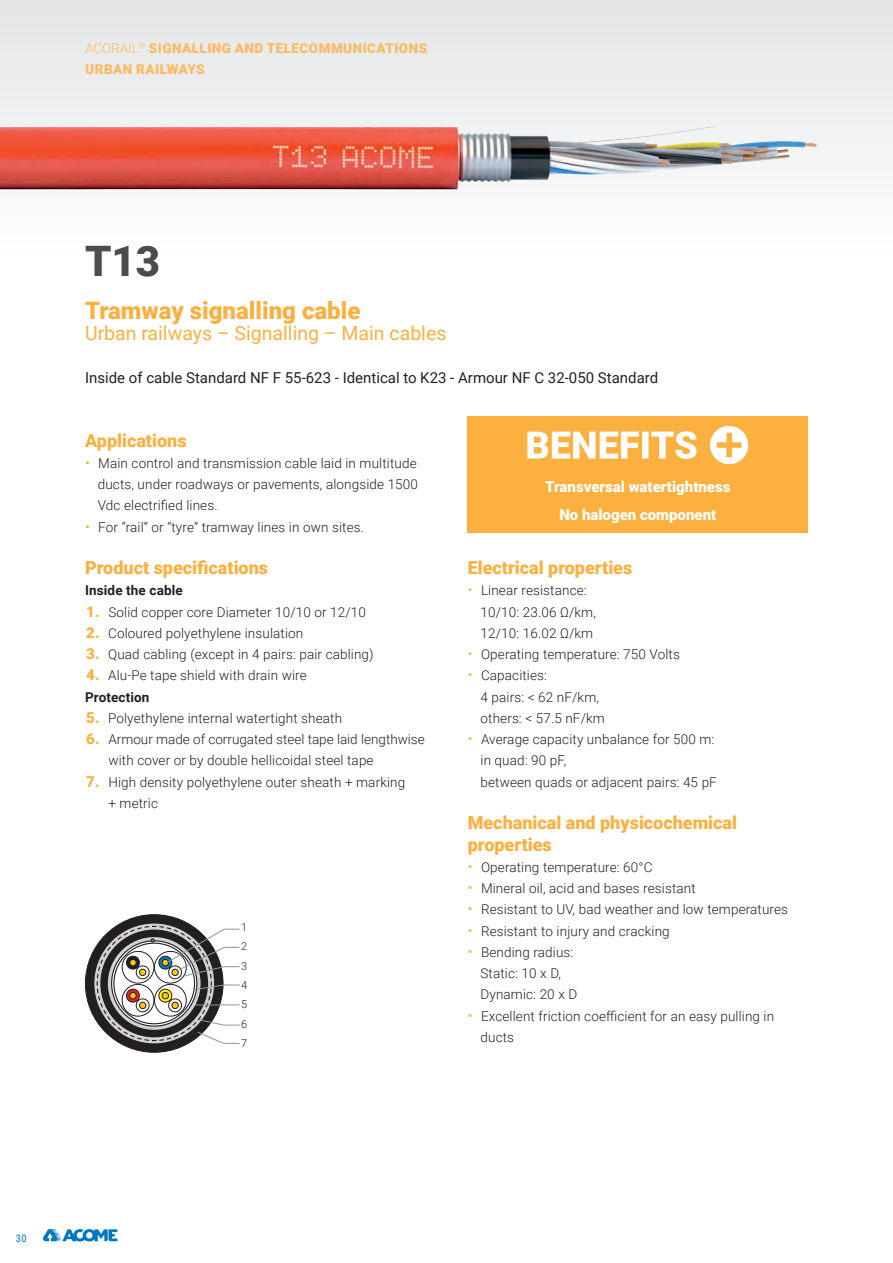
<style>
.page{position:relative;width:893px;height:1263px;background:#fff}
.page>*{position:absolute;margin:0;border:0;box-sizing:border-box;transform-origin:0 0}
.t1{font:900 42px "Roboto";color:#4b4c4d}
.t2{font:900 24px "Roboto";color:#fbb03f}
.t3{font:19.5px "Roboto";color:#fbb03f}
.t4{font:900 18px/21.3px "Roboto";color:#fbb03f}
.t5{font:15px "Roboto";color:#231f20}
.t6{font:900 15px/27.8px "Roboto";color:#fff;text-align:center}
.t7{font:300 13.5px/21.3px "Roboto";letter-spacing:.01em;color:#231f20}
.t8{font:900 13.5px/21.3px "Roboto";letter-spacing:.035em;color:#fcba5e}
.t9{font:700 13.5px "Roboto";letter-spacing:.01em;color:#231f20}
.t10{font:300 10.95px/19.4px "Roboto";color:#231f20;text-align:justify}
.t11{font:10.5px "Roboto Condensed";color:#0078c0}
.s1{font-weight:300}
.s2{font-size:15px;color:#fbb03f}
.s3{font-weight:900;font-size:15px;color:#fbb03f}
.s4{font-weight:700}
</style>
<div class="page">
<svg style="left:43px;top:1229px;width:74px;height:12px"></svg>
<div style="left:0;top:0;width:893px;height:255px;background:linear-gradient(to bottom,#e4e5e7,#fefefe)"></div>
<img style="left:0;top:0;width:863px;height:255px">
<div style="left:468px;top:417px;width:340px;height:32px;background:#fbb03f"></div>
<div style="left:468px;top:444px;width:340px;height:32px;background:#fbb03f"></div>
<div style="left:468px;top:472px;width:340px;height:32px;background:#fbb03f"></div>
<div style="left:468px;top:500px;width:340px;height:32px;background:#fbb03f"></div>
<svg style="left:527px;top:431px;width:170px;height:28px"></svg>
<svg style="left:710px;top:426px;width:38px;height:38px"></svg>
<div style="left:85px;top:915px;width:138px;height:137px;background:#231f20;border-radius:50%"></div>
<svg style="left:96px;top:925px;width:144px;height:119px"></svg>
<p class="t8" style="left:85px;top:37px;width:344px"><span class="s1">ACORAIL</span><sup>®</sup> SIGNALLING AND TELECOMMUNICATIONS<br>URBAN RAILWAYS</p>
<h1 class="t1" style="left:85px;top:232px;width:77px">T13</h1>
<h2 class="t2" style="left:85px;top:294px;width:277px">Tramway signalling cable</h2>
<h3 class="t3" style="left:85px;top:320px;width:363px">Urban railways – Signalling – Main cables</h3>
<p class="t5" style="left:85px;top:367px;width:575px">Inside of cable Standard NF F 55-623 - Identical to K23 - Armour NF C 32-050 Standard</p>
<h3 class="t4" style="left:85px;top:429px;width:103px">Applications</h3>
<p class="t7" style="left:98px;top:452px;width:322px;text-align:justify;text-indent:-13px"><span class="s2">•</span> Main control and transmission cable laid in multitude ducts, under roadways or pavements, alongside 1500<br>Vdc electrified lines.</p>
<p class="t7" style="left:85px;top:516px;width:280px"><span class="s2">•</span> For “rail” or “tyre” tramway lines in own sites.</p>
<h3 class="t4" style="left:85px;top:556px;width:185px">Product specifications</h3>
<p class="t9" style="left:85px;top:581px;width:99px">Inside the cable</p>
<p class="t7" style="left:86px;top:601px;width:281px"><span class="s3">1.</span> Solid copper core Diameter 10/10 or 12/10</p>
<p class="t7" style="left:86px;top:622px;width:219px"><span class="s3">2.</span> Coloured polyethylene insulation</p>
<p class="t7" style="left:86px;top:643px;width:289px"><span class="s3">3.</span> Quad cabling (except in 4 pairs: pair cabling)</p>
<p class="t7" style="left:85px;top:664px;width:223px"><span class="s3">4.</span> Alu-Pe tape shield with drain wire<br><span class="s4">Protection</span></p>
<p class="t7" style="left:86px;top:707px;width:257px"><span class="s3">5.</span> Polyethylene internal watertight sheath</p>
<p class="t7" style="left:108px;top:728px;width:318px;text-indent:-22px"><span class="s3">6.</span> Armour made of corrugated steel tape laid lengthwise with cover or by double hellicoidal steel tape</p>
<p class="t7" style="left:108px;top:771px;width:298px;text-indent:-22px"><span class="s3">7.</span> High density polyethylene outer sheath + marking + metric</p>
<p class="t10" style="left:241px;top:917px;width:8px">1<br>2<br>3<br>4<br>5<br>6<br>7</p>
<p class="t6" style="left:545px;top:472px;width:187px">Transversal watertightness<br>No halogen component</p>
<h3 class="t4" style="left:468px;top:556px;width:166px">Electrical properties</h3>
<p class="t7" style="left:480px;top:579px;width:117px;text-indent:-13px"><span class="s2">•</span> Linear resistance:<br>10/10: 23.06 Ω/km,<br>12/10: 16.02 Ω/km</p>
<p class="t7" style="left:468px;top:643px;width:214px"><span class="s2">•</span> Operating temperature: 750 Volts</p>
<p class="t7" style="left:480px;top:664px;width:126px;text-indent:-13px"><span class="s2">•</span> Capacities:<br>4 pairs: &lt; 62 nF/km, others: &lt; 57.5 nF/km</p>
<p class="t7" style="left:480px;top:728px;width:238px;text-indent:-13px"><span class="s2">•</span> Average capacity unbalance for 500 m: in quad: 90 pF,<br>between quads or adjacent pairs: 45 pF</p>
<h3 class="t4" style="left:468px;top:811px;width:271px">Mechanical and physicochemical properties</h3>
<p class="t7" style="left:468px;top:856px;width:186px"><span class="s2">•</span> Operating temperature: 60°C</p>
<p class="t7" style="left:468px;top:877px;width:229px"><span class="s2">•</span> Mineral oil, acid and bases resistant</p>
<p class="t7" style="left:468px;top:898px;width:322px"><span class="s2">•</span> Resistant to UV, bad weather and low temperatures</p>
<p class="t7" style="left:468px;top:919px;width:203px"><span class="s2">•</span> Resistant to injury and cracking</p>
<p class="t7" style="left:480px;top:941px;width:98px;text-indent:-13px"><span class="s2">•</span> Bending radius:<br>Static: 10 x D,<br>Dynamic: 20 x D</p>
<p class="t7" style="left:480px;top:1005px;width:295px;text-indent:-13px"><span class="s2">•</span> Excellent friction coefficient for an easy pulling in ducts</p>
<p class="t11" style="left:16px;top:1230px;width:12px">30</p>
</div>
